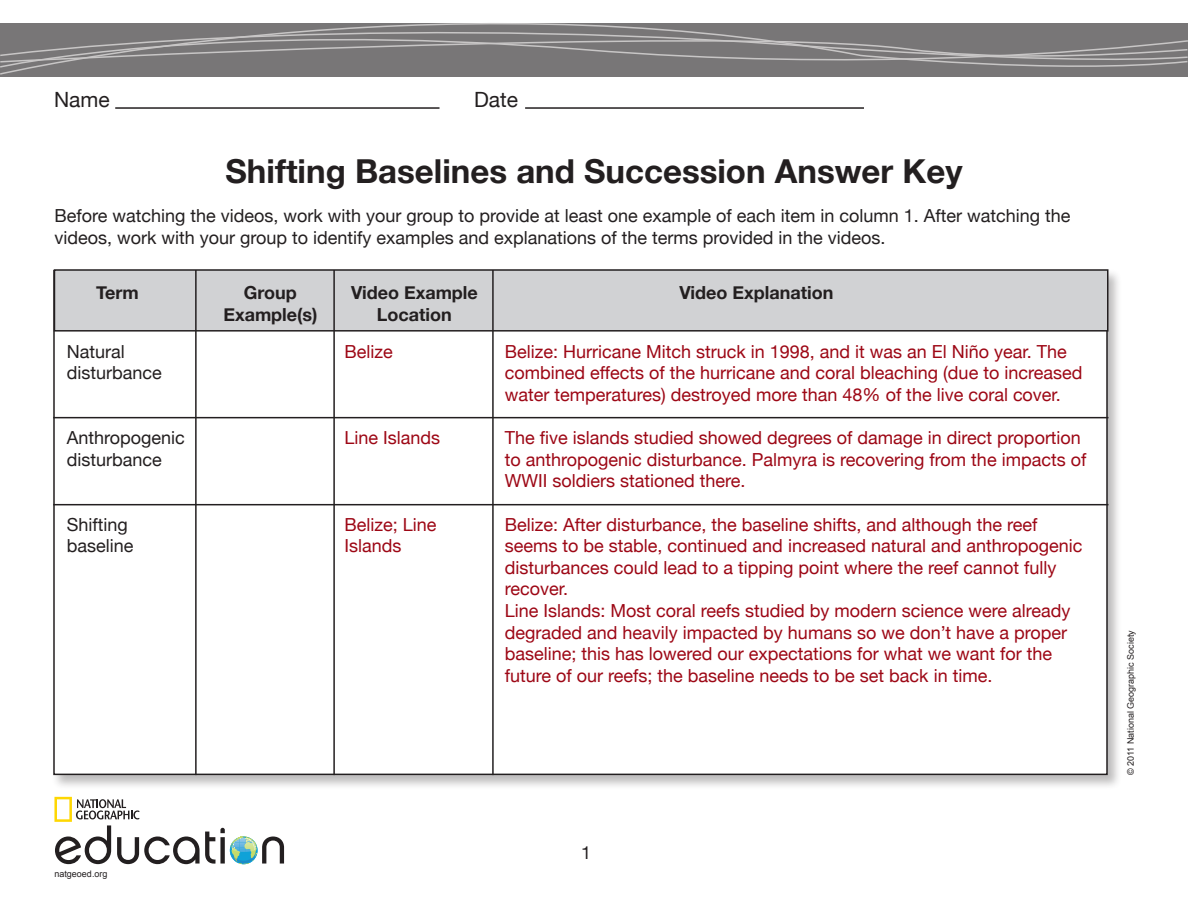
<style>
.page{position:relative;width:1188px;height:918px;background:#fff}
.page>*{position:absolute;margin:0;border:0;box-sizing:border-box;transform-origin:0 0}
.headline{font:700 33px "Helvetica Neue";color:#231f20}
.t1{font:21px "Helvetica Neue";color:#231f20}
.body{font:18px/21.6px "Helvetica Neue";color:#9d0715}
.body-2{font:18px/21.6px "Helvetica Neue";color:#231f20}
.body-3{font:700 18px "Helvetica Neue";color:#231f20}
.t2{font:9px "Arial";color:#231f20}
</style>
<div class="page">
<svg style="left:0;top:23px;width:1188px;height:53px;background:#807e7f"></svg>
<hr style="left:115px;top:107px;width:325px;height:2px;background:#231f20">
<hr style="left:525px;top:107px;width:339px;height:2px;background:#231f20">
<svg style="left:54px;top:797px;width:230px;height:68px"></svg>
<div style="left:51px;top:268px;width:1071px;height:522px;background:#231f20;opacity:.3"></div>
<div style="left:54px;top:271px;width:1053px;height:503px;background:#fff"></div>
<div style="left:54px;top:270px;width:1054px;height:61px;background:#d1d2d4"></div>
<div style="left:54px;top:269px;width:1054px;height:63px;border:2px solid #231f20"></div>
<hr style="left:195px;top:270px;width:2px;height:505px;background:#231f20">
<hr style="left:333px;top:270px;width:2px;height:505px;background:#231f20">
<hr style="left:492px;top:270px;width:2px;height:505px;background:#231f20">
<hr style="left:53px;top:417px;width:1055px;height:1px;background:#231f20">
<hr style="left:53px;top:504px;width:1055px;height:1px;background:#231f20">
<p class="t1" style="left:54px;top:85px;width:57px">Name</p>
<p class="t1" style="left:474px;top:85px;width:45px">Date</p>
<p class="headline" style="left:226px;top:146px;width:738px">Shifting Baselines and Succession Answer Key</p>
<p class="body-2" style="left:54px;top:206px;width:1018px">Before watching the videos, work with your group to provide at least one example of each item in column 1. After watching the videos, work with your group to identify examples and explanations of the terms provided in the videos.</p>
<p class="body-3" style="left:96px;top:279px;width:44px">Term</p>
<p class="body-3" style="left:244px;top:279px;width:55px">Group</p>
<p class="body-3" style="left:351px;top:279px;width:128px">Video Example</p>
<p class="body-3" style="left:680px;top:279px;width:155px">Video Explanation</p>
<p class="body-3" style="left:223px;top:300px;width:96px">Example(s)</p>
<p class="body-3" style="left:377px;top:300px;width:76px">Location</p>
<p class="body-2" style="left:67px;top:342px;width:97px">Natural disturbance</p>
<p class="body" style="left:344px;top:342px;width:50px">Belize</p>
<p class="body" style="left:505px;top:342px;width:579px">Belize: Hurricane Mitch struck in 1998, and it was an El Niño year. The combined effects of the hurricane and coral bleaching (due to increased water temperatures) destroyed more than 48% of the live coral cover.</p>
<p class="body" style="left:505px;top:428px;width:583px">The five islands studied showed degrees of damage in direct proportion to anthropogenic disturbance. Palmyra is recovering from the impacts of<br>WWII soldiers stationed there.</p>
<p class="body" style="left:505px;top:515px;width:579px">Belize: After disturbance, the baseline shifts, and although the reef seems to be stable, continued and increased natural and anthropogenic disturbances could lead to a tipping point where the reef cannot fully recover.</p>
<p class="body" style="left:505px;top:601px;width:567px">Line Islands: Most coral reefs studied by modern science were already degraded and heavily impacted by humans so we don’t have a proper baseline; this has lowered our expectations for what we want for the future of our reefs; the baseline needs to be set back in time.</p>
<p class="body-2" style="left:67px;top:428px;width:120px">Anthropogenic disturbance</p>
<p class="body" style="left:344px;top:428px;width:97px">Line Islands</p>
<p class="body-2" style="left:67px;top:515px;width:68px">Shifting baseline</p>
<p class="body" style="left:344px;top:515px;width:93px">Belize; Line<br>Islands</p>
<p class="t2" style="left:54px;top:868px;width:55px">natgeoed.org</p>
<p class="body-2" style="left:581px;top:842px;width:12px">1</p>
<p class="t2" style="left:1125px;top:775px;width:147px;rotate:-90deg">© 2011 National Geographic Society</p>
</div>
